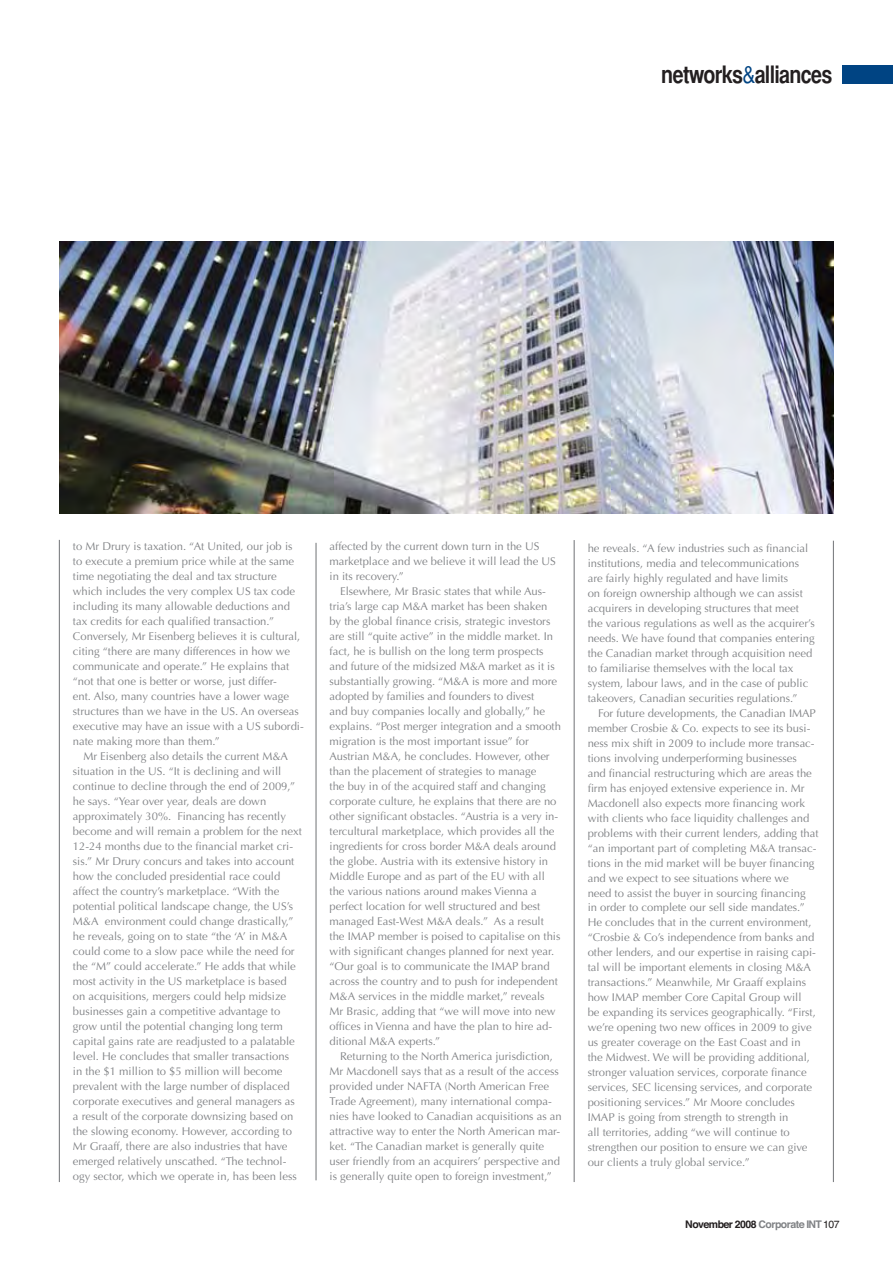
<style>
.page{position:relative;width:893px;height:1263px;background:#fff}
.page>*{position:absolute;margin:0;border:0;box-sizing:border-box;transform-origin:0 0}
.t1{font:24px "Helvetica CY Bold";letter-spacing:-.03em;color:#231f20}
.t2{font:11.25px/15px "Optima";color:#808285}
.t3{font:700 10.5px "Helvetica";letter-spacing:-.05em;color:#231f20}
.s1{font-family:"Helvetica CY Plain";color:#004483}
.s2{color:#808285}
.s3{font-weight:400}
</style>
<div class="page">
<div style="left:842px;top:66px;width:50px;height:18px;background:#004483"></div>
<hr style="left:832px;top:541px;width:2px;height:641px;background:#808285">
<hr style="left:315px;top:543px;width:1px;height:637px;background:#808285">
<hr style="left:573px;top:540px;width:1px;height:642px;background:#808285">
<hr style="left:59px;top:540px;width:1px;height:642px;background:#808285">
<img style="left:59px;top:242px;width:774px;height:271px">
<h1 class="t1" style="left:661px;top:61px;width:173px">networks<span class="s1">&amp;</span>alliances</h1>
<p class="t2" style="left:73px;top:540px;width:232px">to Mr Drury is taxation. “At United, our job is to execute a premium price while at the same time negotiating the deal and tax structure which includes the very complex US tax code including its many allowable deductions and tax credits for each qualified transaction.” Conversely, Mr Eisenberg believes it is cultural, citing “there are many differences in how we communicate and operate.” He explains that “not that one is better or worse, just differ-<br>ent. Also, many countries have a lower wage structures than we have in the US. An overseas executive may have an issue with a US subordi&shy;nate making more than them.”</p>
<p class="t2" style="left:73px;top:750px;width:230px;text-indent:10px">Mr Eisenberg also details the current M&amp;A situation in the US. “It is declining and will continue to decline through the end of 2009,” he says. “Year over year, deals are down approximately 30%. Financing has recently become and will remain a problem for the next 12-24 months due to the financial market cri&shy;sis.” Mr Drury concurs and takes into account how the concluded presidential race could affect the country’s marketplace. “With the potential political landscape change, the US’s M&amp;A environment could change drastically,” he reveals, going on to state “the ‘A’ in M&amp;A could come to a slow pace while the need for the “M” could accelerate.” He adds that while most activity in the US marketplace is based on acquisitions, mergers could help midsize businesses gain a competitive advantage to grow until the potential changing long term capital gains rate are readjusted to a palatable level. He concludes that smaller transactions<br>in the $1 million to $5 million will become prevalent with the large number of displaced corporate executives and general managers as a result of the corporate downsizing based on the slowing economy. However, according to Mr Graaff, there are also industries that have emerged relatively unscathed. “The technol&shy;ogy sector, which we operate in, has been less</p>
<p class="t2" style="left:329px;top:540px;width:228px">affected by the current down turn in the US marketplace and we believe it will lead the US in its recovery.”</p>
<p class="t2" style="left:329px;top:585px;width:233px;text-indent:10px">Elsewhere, Mr Brasic states that while Aus&shy;tria’s large cap M&amp;A market has been shaken by the global finance crisis, strategic investors are still “quite active” in the middle market. In fact, he is bullish on the long term prospects and future of the midsized M&amp;A market as it is substantially growing. “M&amp;A is more and more adopted by families and founders to divest<br>and buy companies locally and globally,” he explains. “Post merger integration and a smooth migration is the most important issue” for Austrian M&amp;A, he concludes. However, other than the placement of strategies to manage<br>the buy in of the acquired staff and changing corporate culture, he explains that there are no other significant obstacles. “Austria is a very in&shy;tercultural marketplace, which provides all the ingredients for cross border M&amp;A deals around the globe. Austria with its extensive history in Middle Europe and as part of the EU with all the various nations around makes Vienna a perfect location for well structured and best managed East-West M&amp;A deals.” As a result the IMAP member is poised to capitalise on this with significant changes planned for next year. “Our goal is to communicate the IMAP brand across the country and to push for independent M&amp;A services in the middle market,” reveals Mr Brasic, adding that “we will move into new offices in Vienna and have the plan to hire ad&shy;ditional M&amp;A experts.”</p>
<p class="t2" style="left:329px;top:1050px;width:234px;text-indent:10px">Returning to the North America jurisdiction, Mr Macdonell says that as a result of the access provided under NAFTA (North American Free Trade Agreement), many international compa&shy;nies have looked to Canadian acquisitions as an attractive way to enter the North American mar&shy;ket. “The Canadian market is generally quite user friendly from an acquirers’ perspective and is generally quite open to foreign investment,”</p>
<p class="t2" style="left:587px;top:541px;width:228px">he reveals. “A few industries such as financial institutions, media and telecommunications are fairly highly regulated and have limits<br>on foreign ownership although we can assist acquirers in developing structures that meet the various regulations as well as the acquirer’s needs. We have found that companies entering the Canadian market through acquisition need to familiarise themselves with the local tax system, labour laws, and in the case of public takeovers, Canadian securities regulations.”</p>
<p class="t2" style="left:587px;top:706px;width:232px;text-indent:10px">For future developments, the Canadian IMAP member Crosbie &amp; Co. expects to see its busi&shy;ness mix shift in 2009 to include more transac&shy;tions involving underperforming businesses<br>and financial restructuring which are areas the firm has enjoyed extensive experience in. Mr Macdonell also expects more financing work with clients who face liquidity challenges and problems with their current lenders, adding that “an important part of completing M&amp;A transac&shy;tions in the mid market will be buyer financing and we expect to see situations where we<br>need to assist the buyer in sourcing financing<br>in order to complete our sell side mandates.” He concludes that in the current environment, “Crosbie &amp; Co’s independence from banks and other lenders, and our expertise in raising capi&shy;tal will be important elements in closing M&amp;A transactions.” Meanwhile, Mr Graaff explains how IMAP member Core Capital Group will<br>be expanding its services geographically. “First, we’re opening two new offices in 2009 to give us greater coverage on the East Coast and in<br>the Midwest. We will be providing additional, stronger valuation services, corporate finance services, SEC licensing services, and corporate positioning services.” Mr Moore concludes IMAP is going from strength to strength in<br>all territories, adding “we will continue to strengthen our position to ensure we can give our clients a truly global service.”</p>
<p class="t3" style="left:685px;top:1220px;width:156px">November 2008 <span class="s2">Corporate INT</span> <span class="s3">107</span></p>
</div>
